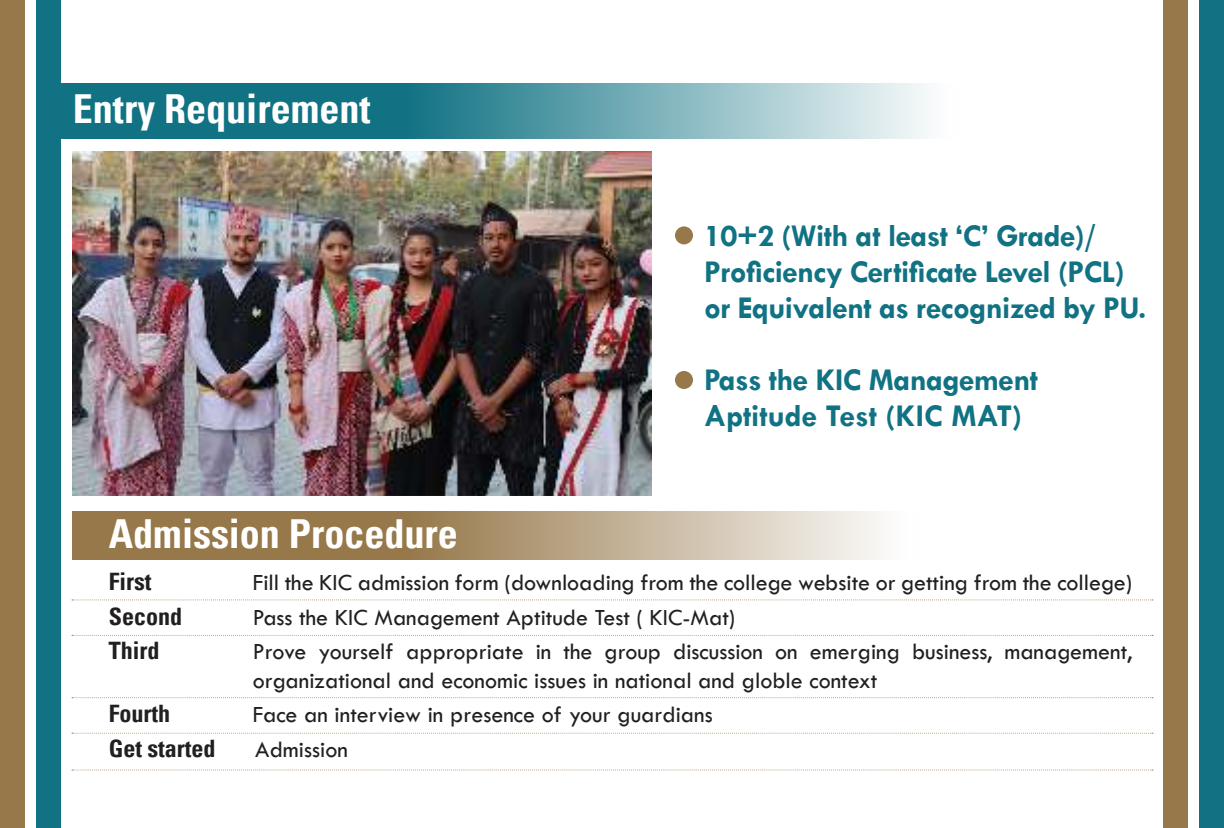
<style>
.page{position:relative;width:1224px;height:828px;background:#fff}
.page>*{position:absolute;margin:0;border:0;box-sizing:border-box;transform-origin:0 0}
.t1{font:700 condensed 40px "Univers";color:#fff}
.t2{font:700 32px/36px "Tw Cen";letter-spacing:-.02em;color:#107283}
.t3{font:24px/28.8px "Tw Cen";color:#221f1f}
.t4{font:700 condensed 24px "Univers";color:#221f1f}
</style>
<div class="page">
<div style="left:0;top:0;width:24px;height:828px;background:#96784a"></div>
<div style="left:36px;top:0;width:24px;height:828px;background:#107283"></div>
<svg style="left:1199px;top:0;width:1px;height:828px"></svg>
<div style="left:1164px;top:0;width:24px;height:828px;background:#96784a"></div>
<div style="left:1200px;top:0;width:24px;height:828px;background:#107283"></div>
<img style="left:72px;top:151px;width:579px;height:345px">
<svg style="left:72px;top:511px;width:810px;height:49px;background:#b29c7a"></svg>
<svg style="left:60px;top:83px;width:868px;height:56px;background:#549aa6"></svg>
<svg style="left:72px;top:599px;width:1081px;height:1px"></svg>
<svg style="left:72px;top:635px;width:1081px;height:1px"></svg>
<svg style="left:72px;top:697px;width:1081px;height:1px"></svg>
<svg style="left:72px;top:733px;width:1081px;height:1px"></svg>
<svg style="left:72px;top:770px;width:1081px;height:1px"></svg>
<div style="left:675px;top:226px;width:18px;height:18px;background:#96784a;border-radius:50%"></div>
<div style="left:675px;top:371px;width:18px;height:18px;background:#96784a;border-radius:50%"></div>
<h1 class="t1" style="left:73px;top:93px;width:299px">Entry Requirement</h1>
<h1 class="t1" style="left:109px;top:518px;width:350px">Admission Procedure</h1>
<h2 class="t2" style="left:704px;top:219px;width:444px">10+2 (With at least ‘C’ Grade)/<br>Proficiency Certificate Level (PCL) or Equivalent as recognized by PU.</h2>
<h2 class="t2" style="left:704px;top:361px;width:336px">Pass the KIC Management<br>Aptitude Test (KIC MAT)</h2>
<p class="t4" style="left:109px;top:572px;width:44px">First</p>
<p class="t3" style="left:253px;top:569px;width:881px">Fill the KIC admission form (downloading from the college website or getting from the college)</p>
<p class="t4" style="left:109px;top:607px;width:75px">Second</p>
<p class="t3" style="left:253px;top:603px;width:484px">Pass the KIC Management Aptitude Test ( KIC-Mat)</p>
<p class="t4" style="left:109px;top:641px;width:52px">Third</p>
<p class="t3" style="left:253px;top:638px;width:881px">Prove yourself appropriate in the group discussion on emerging business, management, organizational and economic issues in national and globle context</p>
<p class="t4" style="left:109px;top:704px;width:63px">Fourth</p>
<p class="t3" style="left:253px;top:701px;width:461px">Face an interview in presence of your guardians</p>
<p class="t4" style="left:109px;top:739px;width:108px">Get started</p>
<p class="t3" style="left:255px;top:736px;width:94px">Admission</p>
</div>
